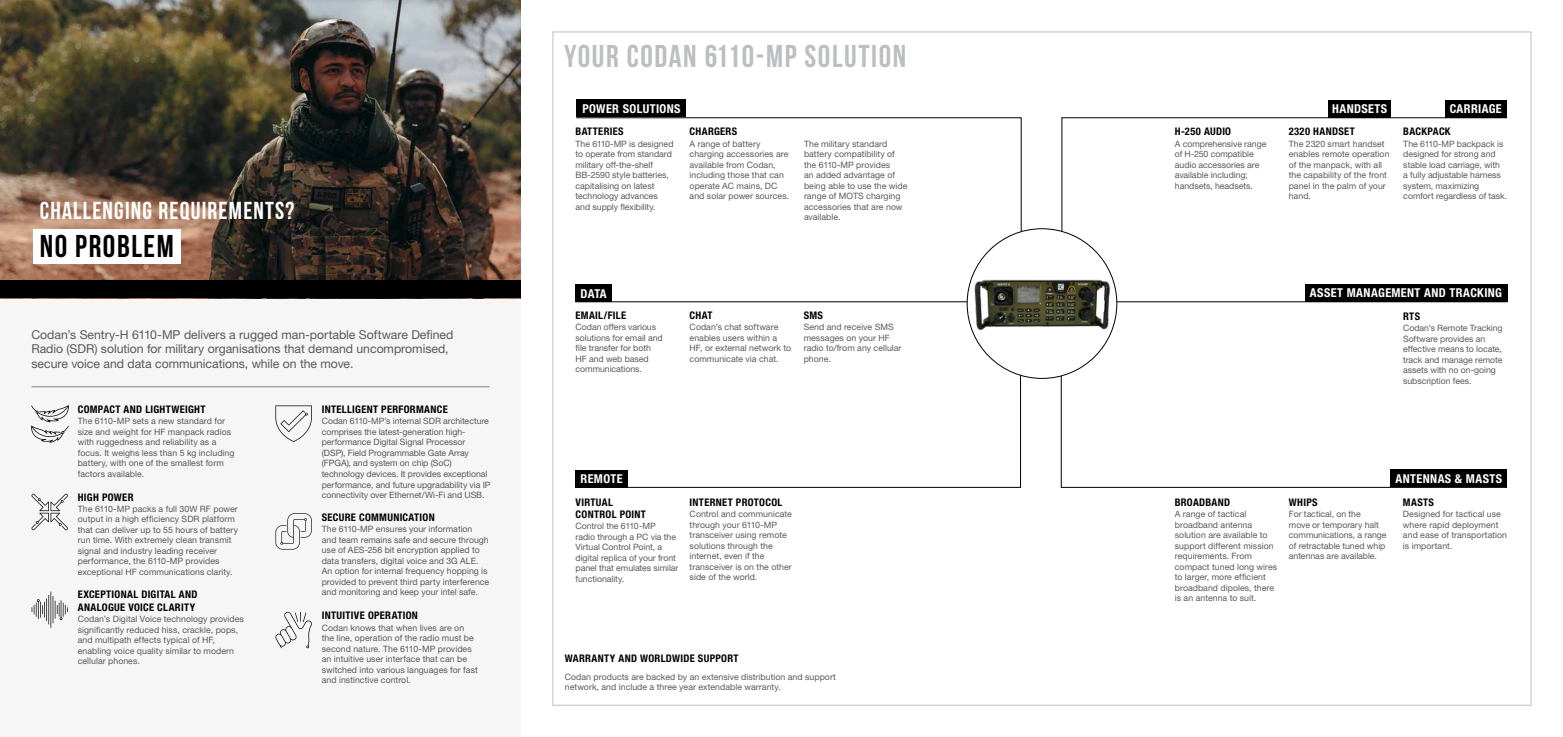
<style>
.page{position:relative;width:1563px;height:737px;background:#fff}
.page>*{position:absolute;margin:0;border:0;box-sizing:border-box;transform-origin:0 0}
.t1{font:31.5px "Bebas Neue";letter-spacing:.05em;color:#bcbec0}
.t2{font:31.5px "Bebas Neue";letter-spacing:.05em;color:#000}
.t3{font:24.5px "Bebas Neue";letter-spacing:.05em;color:#fff}
.t4{font:12.25px/14.9px "Helvetica Neue LT Std";letter-spacing:-.005em;color:#58595b}
.t5{font:700 condensed 12.25px "Helvetica Neue LT Std";letter-spacing:.03em;color:#fff}
.t6{font:700 condensed 10.5px/12.2px "Helvetica Neue LT Std";letter-spacing:.03em;color:#000}
.t7{font:8.75px/10.5px "Helvetica Neue LT Std";color:#58595b}
</style>
<div class="page">
<div style="left:0;top:0;width:521px;height:737px;background:#f6f6f6"></div>
<img style="left:0;top:0;width:521px;height:280px">
<svg style="left:1061px;top:117px;width:446px;height:153px"></svg>
<svg style="left:576px;top:117px;width:446px;height:153px"></svg>
<hr style="left:575px;top:301px;width:428px;height:1px;background:#000">
<svg style="left:1060px;top:342px;width:448px;height:146px"></svg>
<svg style="left:575px;top:342px;width:446px;height:146px"></svg>
<hr style="left:1079px;top:301px;width:428px;height:1px;background:#000">
<div style="left:575px;top:284px;width:37px;height:18px;background:#000"></div>
<hr style="left:31px;top:386px;width:458px;height:1px;background:#808285">
<div style="left:33px;top:229px;width:148px;height:34px;background:#fff"></div>
<div style="left:967px;top:229px;width:150px;height:149px;background:#fff;border-radius:50%"></div>
<img style="left:974px;top:279px;width:136px;height:52px">
<div style="left:0;top:280px;width:521px;height:18px;background:#000"></div>
<div style="left:1390px;top:469px;width:117px;height:18px;background:#000"></div>
<div style="left:576px;top:99px;width:109px;height:18px;background:#000"></div>
<div style="left:1445px;top:100px;width:61px;height:18px;background:#000"></div>
<div style="left:1328px;top:100px;width:62px;height:18px;background:#000"></div>
<div style="left:575px;top:469px;width:53px;height:18px;background:#000"></div>
<div style="left:1305px;top:284px;width:202px;height:17px;background:#000"></div>
<hr style="left:51px;top:591px;width:1px;height:37px;background:#000">
<svg style="left:32px;top:595px;width:36px;height:29px"></svg>
<svg style="left:275px;top:611px;width:37px;height:37px"></svg>
<svg style="left:275px;top:513px;width:37px;height:36px"></svg>
<svg style="left:275px;top:405px;width:37px;height:37px"></svg>
<svg style="left:31px;top:494px;width:37px;height:36px"></svg>
<svg style="left:31px;top:405px;width:38px;height:37px"></svg>
<h2 class="t3" style="left:40px;top:197px;width:256px">CHALLENGING REQUIREMENTS?</h2>
<h1 class="t2" style="left:40px;top:229px;width:136px">NO PROBLEM</h1>
<h3 class="t4" style="left:31px;top:326px;width:423px">Codan’s Sentry-H 6110-MP delivers a rugged man-portable Software Defined<br>Radio (SDR) solution for military organisations that demand uncompromised, secure voice and data communications, while on the move.</h3>
<p class="t6" style="left:78px;top:403px;width:129px">COMPACT AND LIGHTWEIGHT</p>
<p class="t7" style="left:78px;top:416px;width:158px">The 6110-MP sets a new standard for size and weight for HF manpack radios with ruggedness and reliability as a focus. It weighs less than 5 kg including battery, with one of the smallest form factors available.</p>
<p class="t6" style="left:322px;top:403px;width:127px">INTELLIGENT PERFORMANCE</p>
<p class="t7" style="left:322px;top:416px;width:170px">Codan 6110-MP’s internal SDR architecture comprises the latest-generation high&shy;performance Digital Signal Processor (DSP), Field Programmable Gate Array (FPGA), and system on chip (SoC) technology devices. It provides exceptional performance, and future upgradability via IP</p>
<p class="t6" style="left:78px;top:490px;width:57px">HIGH POWER</p>
<p class="t7" style="left:322px;top:489px;width:164px">connectivity over Ethernet/Wi-Fi and USB.</p>
<p class="t7" style="left:78px;top:503px;width:162px">The 6110-MP packs a full 30W RF power output in a high efficiency SDR platform that can deliver up to 55 hours of battery run time. With extremely clean transmit signal and industry leading receiver performance, the 6110-MP provides exceptional HF communications clarity.</p>
<p class="t6" style="left:322px;top:510px;width:114px">SECURE COMMUNICATION</p>
<p class="t7" style="left:322px;top:523px;width:169px">The 6110-MP ensures your information and team remains safe and secure through use of AES-256 bit encryption applied to data transfers, digital voice and 3G ALE.<br>An option for internal frequency hopping is provided to prevent third party interference and monitoring and keep your intel safe.</p>
<p class="t6" style="left:78px;top:588px;width:121px">EXCEPTIONAL DIGITAL AND<br>ANALOGUE VOICE CLARITY</p>
<p class="t7" style="left:78px;top:613px;width:168px">Codan’s Digital Voice technology provides significantly reduced hiss, crackle, pops, and multipath effects typical of HF, enabling voice quality similar to modern cellular phones.</p>
<p class="t6" style="left:322px;top:609px;width:98px">INTUITIVE OPERATION</p>
<p class="t7" style="left:322px;top:622px;width:158px">Codan knows that when lives are on the line, operation of the radio must be second nature. The 6110-MP provides an intuitive user interface that can be switched into various languages for fast and instinctive control.</p>
<h1 class="t1" style="left:564px;top:39px;width:343px">YOUR CODAN 6110-MP SOLUTION</h1>
<h3 class="t5" style="left:582px;top:101px;width:100px">POWER SOLUTIONS</h3>
<h3 class="t5" style="left:1332px;top:101px;width:57px">HANDSETS</h3>
<h3 class="t5" style="left:1449px;top:101px;width:54px">CARRIAGE</h3>
<p class="t6" style="left:575px;top:125px;width:50px">BATTERIES</p>
<p class="t7" style="left:575px;top:138px;width:99px">The 6110-MP is designed to operate from standard military off-the-shelf<br>BB-2590 style batteries, capitalising on latest technology advances and supply flexibility.</p>
<p class="t6" style="left:689px;top:125px;width:49px">CHARGERS</p>
<p class="t7" style="left:689px;top:138px;width:101px">A range of battery charging accessories are available from Codan, including those that can operate AC mains, DC and solar power sources.</p>
<p class="t7" style="left:804px;top:138px;width:105px">The military standard battery compatibility of the 6110-MP provides<br>an added advantage of being able to use the wide range of MOTS charging accessories that are now available.</p>
<h3 class="t5" style="left:580px;top:286px;width:28px">DATA</h3>
<p class="t6" style="left:575px;top:309px;width:52px">EMAIL/FILE</p>
<p class="t7" style="left:575px;top:321px;width:89px">Codan offers various solutions for email and file transfer for both<br>HF and web based communications.</p>
<p class="t6" style="left:689px;top:309px;width:24px">CHAT</p>
<p class="t7" style="left:689px;top:321px;width:103px">Codan’s chat software enables users within a<br>HF, or external network to communicate via chat.</p>
<p class="t6" style="left:803px;top:309px;width:21px">SMS</p>
<p class="t7" style="left:803px;top:321px;width:99px">Send and receive SMS messages on your HF radio to/from any cellular phone.</p>
<h3 class="t5" style="left:580px;top:471px;width:44px">REMOTE</h3>
<p class="t6" style="left:575px;top:496px;width:72px">VIRTUAL<br>CONTROL POINT</p>
<p class="t7" style="left:575px;top:521px;width:104px">Control the 6110-MP<br>radio through a PC via the<br>Virtual Control Point, a digital replica of your front panel that emulates similar functionality.</p>
<p class="t6" style="left:689px;top:496px;width:94px">INTERNET PROTOCOL</p>
<p class="t7" style="left:689px;top:508px;width:104px">Control and communicate through your 6110-MP transceiver using remote solutions through the internet, even if the transceiver is on the other side of the world.</p>
<p class="t6" style="left:565px;top:652px;width:175px">WARRANTY AND WORLDWIDE SUPPORT</p>
<p class="t7" style="left:565px;top:671px;width:273px">Codan products are backed by an extensive distribution and support network, and include a three year extendable warranty.</p>
<p class="t6" style="left:1175px;top:125px;width:58px">H-250 AUDIO</p>
<p class="t7" style="left:1175px;top:138px;width:93px">A comprehensive range of H-250 compatible audio accessories are available including; handsets, headsets.</p>
<p class="t6" style="left:1288px;top:125px;width:67px">2320 HANDSET</p>
<p class="t7" style="left:1288px;top:138px;width:102px">The 2320 smart handset enables remote operation of the manpack, with all the capability of the front panel in the palm of your hand.</p>
<p class="t6" style="left:1403px;top:125px;width:49px">BACKPACK</p>
<p class="t7" style="left:1403px;top:138px;width:105px">The 6110-MP backpack is designed for strong and stable load carriage, with<br>a fully adjustable harness system, maximizing comfort regardless of task.</p>
<h3 class="t5" style="left:1310px;top:285px;width:193px">ASSET MANAGEMENT AND TRACKING</h3>
<p class="t6" style="left:1403px;top:310px;width:19px">RTS</p>
<p class="t7" style="left:1403px;top:323px;width:101px">Codan’s Remote Tracking<br>Software provides an effective means to locate, track and manage remote assets with no on-going subscription fees.</p>
<p class="t6" style="left:1175px;top:495px;width:57px">BROADBAND</p>
<p class="t7" style="left:1175px;top:508px;width:104px">A range of tactical broadband antenna solution are available to support different mission requirements. From compact tuned long wires to larger, more efficient broadband dipoles, there is an antenna to suit.</p>
<p class="t6" style="left:1289px;top:495px;width:30px">WHIPS</p>
<p class="t7" style="left:1289px;top:508px;width:99px">For tactical, on the<br>move or temporary halt communications, a range of retractable tuned whip antennas are available.</p>
<h3 class="t5" style="left:1395px;top:471px;width:108px">ANTENNAS &amp; MASTS</h3>
<p class="t6" style="left:1403px;top:495px;width:33px">MASTS</p>
<p class="t7" style="left:1403px;top:508px;width:106px">Designed for tactical use where rapid deployment and ease of transportation is important.</p>
</div>
